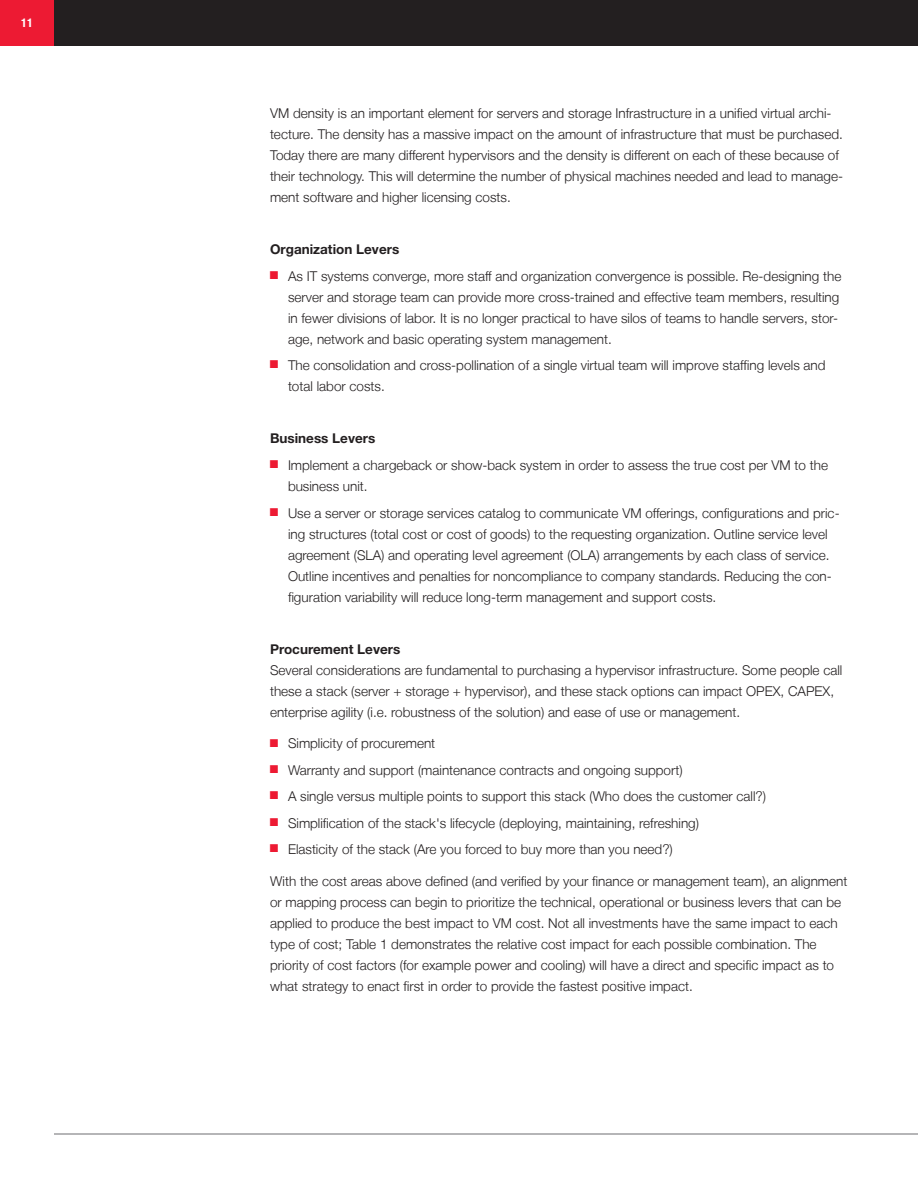
<style>
.page{position:relative;width:918px;height:1188px;background:#fff}
.page>*{position:absolute;margin:0;border:0;box-sizing:border-box;transform-origin:0 0}
.t1{font:300 13.5px/21px "Helvetica Neue LT";color:#231f20}
.t2{font:700 13.5px "Helvetica Neue LT Std";color:#231f20}
.t3{font:700 condensed 12px "Helvetica Neue LT Std";color:#fff}
.s1{color:#ed1a33}
</style>
<div class="page">
<hr style="left:54px;top:1134px;width:864px;height:1px;background:#6c6d70">
<div style="left:54px;top:0;width:864px;height:46px;background:#231f20"></div>
<div style="left:0;top:0;width:54px;height:46px;background:#ed1a33"></div>
<p class="t3" style="left:21px;top:16px;width:13px">11</p>
<p class="t1" style="left:270px;top:102px;width:575px">VM density is an important element for servers and storage Infrastructure in a unified virtual archi&shy;tecture. The density has a massive impact on the amount of infrastructure that must be purchased.<br>Today there are many different hypervisors and the density is different on each of these because of their technology. This will determine the number of physical machines needed and lead to manage&shy;ment software and higher licensing costs.</p>
<p class="t2" style="left:270px;top:241px;width:131px">Organization Levers</p>
<p class="t1" style="left:288px;top:265px;width:555px;text-indent:-18px"><span class="s1">■</span> As IT systems converge, more staff and organization convergence is possible. Re-designing the server and storage team can provide more cross-trained and effective team members, resulting in fewer divisions of labor. It is no longer practical to have silos of teams to handle servers, stor&shy;age, network and basic operating system management.</p>
<p class="t1" style="left:288px;top:355px;width:539px;text-indent:-18px"><span class="s1">■</span> The consolidation and cross-pollination of a single virtual team will improve staffing levels and total labor costs.</p>
<p class="t2" style="left:270px;top:430px;width:107px">Business Levers</p>
<p class="t1" style="left:288px;top:455px;width:542px;text-indent:-18px"><span class="s1">■</span> Implement a chargeback or show-back system in order to assess the true cost per VM to the business unit.</p>
<p class="t1" style="left:288px;top:502px;width:553px;text-indent:-18px"><span class="s1">■</span> Use a server or storage services catalog to communicate VM offerings, configurations and pric&shy;ing structures (total cost or cost of goods) to the requesting organization. Outline service level agreement (SLA) and operating level agreement (OLA) arrangements by each class of service.<br>Outline incentives and penalties for noncompliance to company standards. Reducing the con&shy;figuration variability will reduce long-term management and support costs.</p>
<p class="t2" style="left:270px;top:640px;width:132px">Procurement Levers</p>
<p class="t1" style="left:270px;top:659px;width:574px">Several considerations are fundamental to purchasing a hypervisor infrastructure. Some people call these a stack (server + storage + hypervisor), and these stack options can impact OPEX, CAPEX, enterprise agility (i.e. robustness of the solution) and ease of use or management.</p>
<p class="t1" style="left:270px;top:733px;width:167px"><span class="s1">■</span> Simplicity of procurement</p>
<p class="t1" style="left:270px;top:759px;width:414px"><span class="s1">■</span> Warranty and support (maintenance contracts and ongoing support)</p>
<p class="t1" style="left:270px;top:786px;width:498px"><span class="s1">■</span> A single versus multiple points to support this stack (Who does the customer call?)</p>
<p class="t1" style="left:270px;top:812px;width:431px"><span class="s1">■</span> Simplification of the stack's lifecycle (deploying, maintaining, refreshing)</p>
<p class="t1" style="left:270px;top:838px;width:404px"><span class="s1">■</span> Elasticity of the stack (Are you forced to buy more than you need?)</p>
<p class="t1" style="left:270px;top:870px;width:579px">With the cost areas above defined (and verified by your finance or management team), an alignment or mapping process can begin to prioritize the technical, operational or business levers that can be applied to produce the best impact to VM cost. Not all investments have the same impact to each type of cost; Table 1 demonstrates the relative cost impact for each possible combination. The priority of cost factors (for example power and cooling) will have a direct and specific impact as to what strategy to enact first in order to provide the fastest positive impact.</p>
</div>
